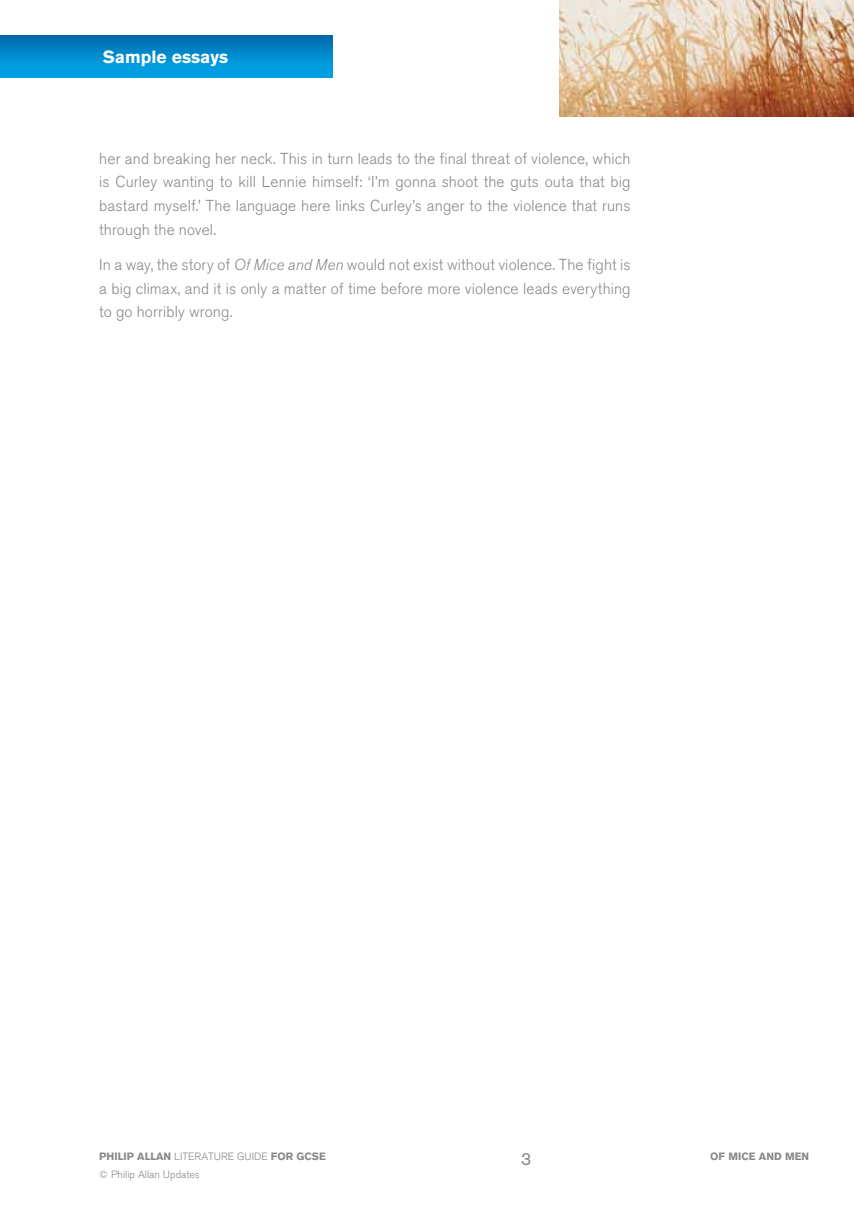
<style>
.page{position:relative;width:854px;height:1211px;background:#fff}
.page>*{position:absolute;margin:0;border:0;box-sizing:border-box;transform-origin:0 0}
.t1{font:700 17.5px "Akzidenz Grotesk BQ";color:#fff}
.t2{font:17.5px "Akzidenz Grotesk BQ";color:#87888a}
.t3{font:300 15.75px/23.6px "Akzidenz Grotesk BQ";letter-spacing:.01em;color:#87888a;text-align:justify}
.t4{font:300 10.5px/18.6px "Akzidenz Grotesk BQ";color:#87888a}
.t5{font:700 10.5px "Akzidenz Grotesk BQ";color:#87888a}
.s1{font-style:italic}
.s2{font-weight:700}
</style>
<div class="page">
<img style="left:559px;top:0;width:294px;height:117px">
<div style="left:0;top:35px;width:332px;height:42px;background:linear-gradient(to bottom,#006bad,#00a8ea)"></div>
<p class="t1" style="left:103px;top:47px;width:127px">Sample essays</p>
<p class="t3" style="left:99px;top:147px;width:532px">her and breaking her neck. This in turn leads to the final threat of violence, which is Curley wanting to kill Lennie himself: ‘I’m gonna shoot the guts outa that big bastard myself.’ The language here links Curley’s anger to the violence that runs through the novel.</p>
<p class="t3" style="left:99px;top:253px;width:532px">In a way, the story of <span class="s1">Of Mice and Men</span> would not exist without violence. The fight is a big climax, and it is only a matter of time before more violence leads everything to go horribly wrong.</p>
<p class="t4" style="left:99px;top:1146px;width:228px"><span class="s2">PHILIP ALLAN</span> LITERATURE GUIDE <span class="s2">FOR GCSE </span>© Philip Allan Updates</p>
<p class="t2" style="left:521px;top:1148px;width:12px">3</p>
<p class="t5" style="left:710px;top:1149px;width:100px">OF MICE AND MEN</p>
</div>
